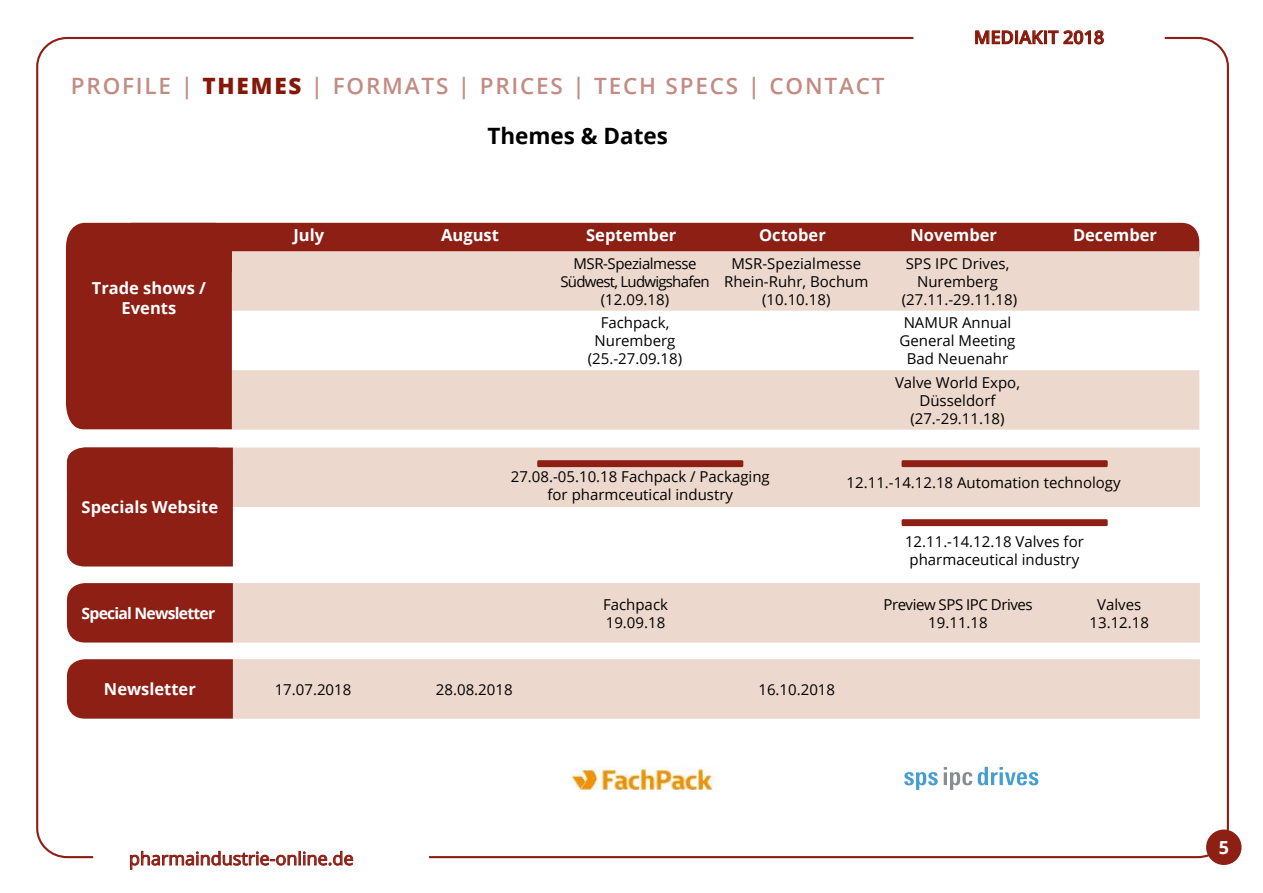
<style>
.page{position:relative;width:1263px;height:893px;background:#fff}
.page>*{position:absolute;margin:0;border:0;box-sizing:border-box;transform-origin:0 0}
.t1{font:600 22.5px "Open Sans";letter-spacing:.08em;color:#c28b83}
.t2{font:700 22.5px "Open Sans";color:#000}
.t3{font:18px "Open Sans";color:#8d1f15}
.t4{font:600 18px "Open Sans";color:#851708}
.t5{font:700 18px "Open Sans";color:#fff}
.t6{font:700 16.5px/19.8px "Open Sans";color:#fff;text-align:center}
.t7{font:700 15.75px "Open Sans";letter-spacing:-.05em;color:#fff}
.t8{font:15px/18px "Open Sans";color:#000;text-align:center}
.t9{font:15px/18px "Open Sans";letter-spacing:-.05em;color:#000;text-align:center}
.t10{font:15px/18px "Open Sans";letter-spacing:-.03em;color:#000;text-align:center}
.s1{font-weight:800;color:#851708}
</style>
<div class="page">
<svg style="left:130px;top:850px;width:224px;height:20px"></svg>
<svg style="left:913px;top:30px;width:252px;height:15px"></svg>
<div style="left:1206px;top:829px;width:35px;height:36px;background:#8d1f15;border-radius:50%"></div>
<div style="left:113px;top:223px;width:1086px;height:49px;background:#8d1f15;border-radius:18px"></div>
<div style="left:233px;top:448px;width:967px;height:59px;background:#edd8cd"></div>
<div style="left:67px;top:448px;width:166px;height:118px;background:#8d1f15"></div>
<div style="left:232px;top:583px;width:968px;height:60px;background:#edd8cd"></div>
<div style="left:67px;top:583px;width:166px;height:59px;background:#8d1f15"></div>
<div style="left:233px;top:659px;width:967px;height:60px;background:#edd8cd"></div>
<div style="left:67px;top:659px;width:166px;height:60px;background:#8d1f15"></div>
<div style="left:537px;top:460px;width:206px;height:7px;background:#8d1f15;border-radius:2px"></div>
<div style="left:901px;top:460px;width:207px;height:7px;background:#8d1f15;border-radius:2px"></div>
<div style="left:901px;top:519px;width:207px;height:7px;background:#8d1f15;border-radius:2px"></div>
<svg style="left:904px;top:772px;width:34px;height:18px"></svg>
<svg style="left:944px;top:767px;width:28px;height:23px"></svg>
<svg style="left:978px;top:767px;width:60px;height:18px"></svg>
<img style="left:570px;top:767px;width:146px;height:23px">
<svg style="left:232px;top:251px;width:967px;height:179px;fill:#edd8cd"></svg>
<div style="left:66px;top:223px;width:166px;height:206px;background:#8d1f15"></div>
<h1 class="t1" style="left:71px;top:70px;width:815px">PROFILE | <span class="s1">THEMES</span> | FORMATS | PRICES | TECH SPECS | CONTACT</h1>
<h1 class="t2" style="left:487px;top:120px;width:182px">Themes &amp; Dates</h1>
<p class="t4" style="left:974px;top:25px;width:132px">MEDIAKIT 2018</p>
<p class="t6" style="left:92px;top:278px;width:116px">Trade shows /<br>Events</p>
<p class="t6" style="left:113px;top:278px;width:75px">M ssen /</p>
<p class="t6" style="left:82px;top:497px;width:138px">Specials Website</p>
<p class="t7" style="left:82px;top:602px;width:135px">Special Newsletter</p>
<p class="t6" style="left:293px;top:225px;width:32px">July</p>
<p class="t6" style="left:441px;top:225px;width:59px">August</p>
<p class="t6" style="left:586px;top:225px;width:92px">September</p>
<p class="t6" style="left:759px;top:225px;width:68px">October</p>
<p class="t6" style="left:910px;top:225px;width:88px">November</p>
<p class="t6" style="left:1073px;top:225px;width:86px">December</p>
<p class="t9" style="left:560px;top:254px;width:151px">MSR-Spezialmesse<br>Südwest, Ludwigshafen (12.09.18)</p>
<p class="t8" style="left:724px;top:254px;width:146px">MSR-Spezialmesse<br>Rhein-Ruhr, Bochum (10.10.18)</p>
<p class="t8" style="left:902px;top:254px;width:117px">SPS IPC Drives,<br>Nuremberg (27.11.-29.11.18)</p>
<p class="t8" style="left:588px;top:313px;width:96px">Fachpack,<br>Nuremberg (25.-27.09.18)</p>
<p class="t8" style="left:899px;top:313px;width:118px">NAMUR Annual<br>General Meeting<br>Bad Neuenahr</p>
<p class="t8" style="left:895px;top:373px;width:126px">Valve World Expo,<br>Düsseldorf (27.-29.11.18)</p>
<p class="t8" style="left:511px;top:467px;width:260px">27.08.-05.10.18 Fachpack / Packaging for pharmceutical industry</p>
<p class="t8" style="left:847px;top:474px;width:276px">12.11.-14.12.18 Automation technology</p>
<p class="t8" style="left:905px;top:533px;width:180px">12.11.-14.12.18 Valves for pharmaceutical industry</p>
<p class="t8" style="left:603px;top:595px;width:66px;text-align:left">Fachpack<br>19.09.18</p>
<p class="t10" style="left:883px;top:595px;width:151px">Preview SPS IPC Drives<br>19.11.18</p>
<p class="t8" style="left:1089px;top:595px;width:61px">Valves<br>13.12.18</p>
<p class="t6" style="left:104px;top:679px;width:93px">Newsletter</p>
<p class="t8" style="left:275px;top:680px;width:78px">17.07.2018</p>
<p class="t8" style="left:436px;top:680px;width:78px">28.08.2018</p>
<p class="t8" style="left:758px;top:680px;width:78px">16.10.2018</p>
<p class="t3" style="left:129px;top:846px;width:226px">pharmaindustrie-online.de</p>
<p class="t5" style="left:1219px;top:835px;width:12px">5</p>
</div>
